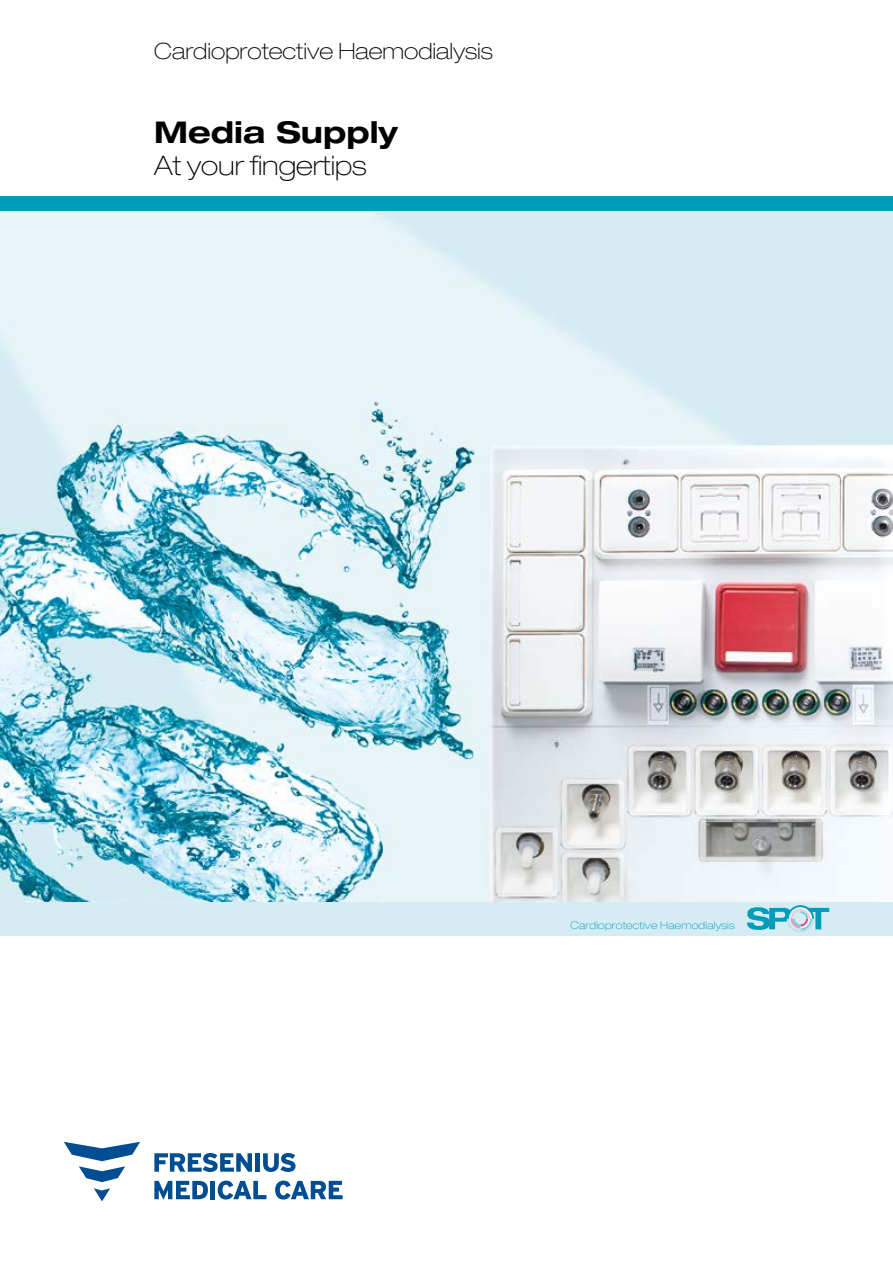
<style>
.page{position:relative;width:893px;height:1263px;background:#fff}
.page>*{position:absolute;margin:0;border:0;box-sizing:border-box;transform-origin:0 0}
.Headline_brochure_co{font:700 expanded 30px "Helvetica Neue LT Std";color:#000}
.Subline_brochure_cov{font:100 expanded 27px "Helvetica Neue LT Std";color:#000}
.Category_brochure_co{font:100 expanded 22.5px "Helvetica Neue LT Std";color:#000}
.Category_brochure_co-2{font:100 expanded 10.5px "Helvetica Neue LT Std";letter-spacing:.02em;color:#009cb9}
</style>
<div class="page">
<div style="left:0;top:196px;width:893px;height:14px;background:#009cb9"></div>
<svg style="left:94px;top:1188px;width:16px;height:13px"></svg>
<svg style="left:64px;top:1142px;width:76px;height:40px"></svg>
<div style="left:210px;top:1181px;width:5px;height:18px;background:#004d91"></div>
<svg style="left:218px;top:1180px;width:48px;height:19px"></svg>
<svg style="left:275px;top:1180px;width:68px;height:19px"></svg>
<svg style="left:154px;top:1181px;width:54px;height:19px"></svg>
<svg style="left:154px;top:1153px;width:98px;height:19px"></svg>
<div style="left:255px;top:1153px;width:5px;height:19px;background:#004d91"></div>
<svg style="left:263px;top:1153px;width:32px;height:19px"></svg>
<div style="left:0;top:901px;width:893px;height:34px;background:#d5ecf4"></div>
<svg style="left:747px;top:905px;width:82px;height:27px"></svg>
<img style="left:0;top:213px;width:893px;height:688px">
<p class="Category_brochure_co" style="left:154px;top:37px;width:340px">Cardioprotective Haemodialysis</p>
<p class="Headline_brochure_co" style="left:154px;top:113px;width:245px">Media Supply</p>
<p class="Subline_brochure_cov" style="left:154px;top:149px;width:214px">At your fingertips</p>
<p class="Category_brochure_co-2" style="left:571px;top:919px;width:166px">Cardioprotective Haemodialysis</p>
</div>
